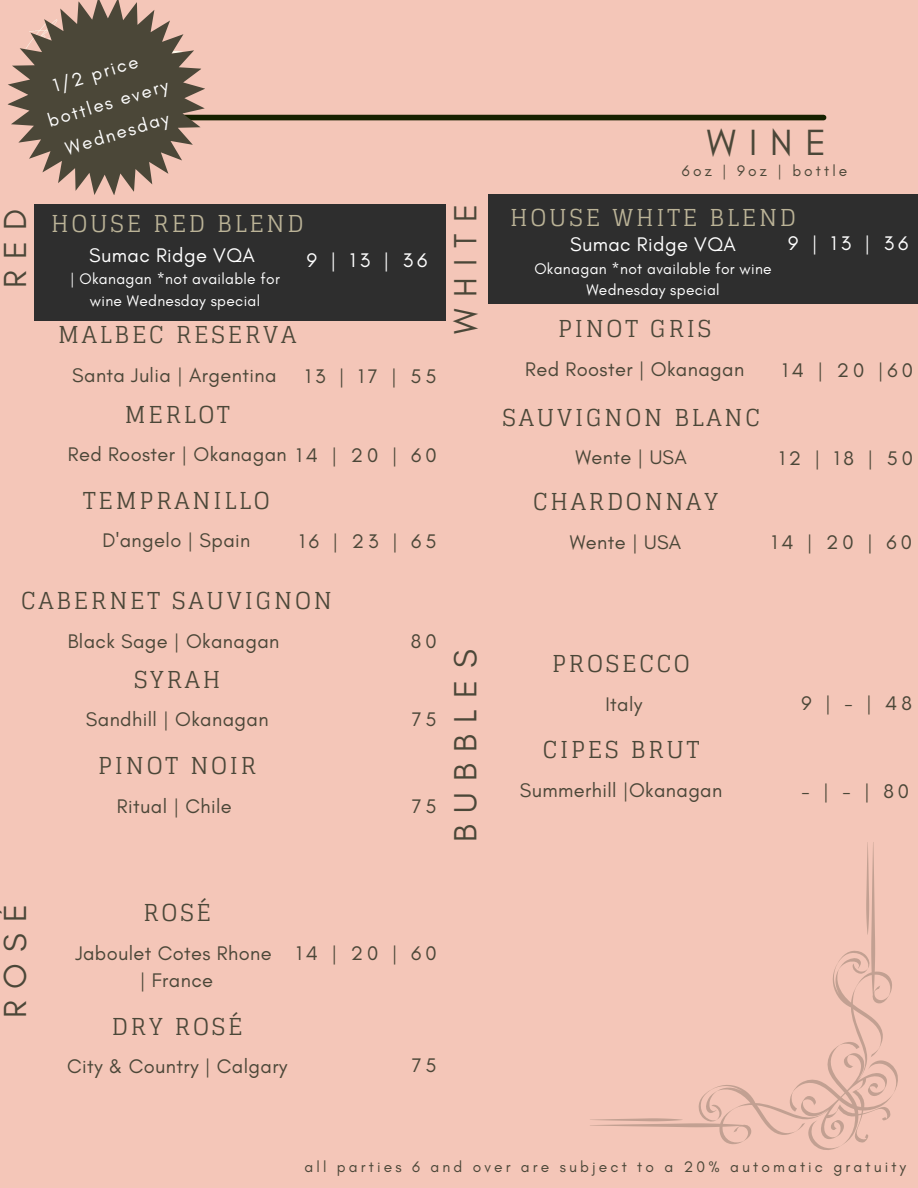
<style>
.page{position:relative;width:918px;height:1188px;background:#f4c6b8}
.page>*{position:absolute;margin:0;border:0;box-sizing:border-box;transform-origin:0 0}
.t1{font:37.2px "Glacial Indifference";color:#4b4738}
.t2{font:32.7px "Glacial Indifference";letter-spacing:.35em;color:#4b4738}
.t3{font:32.55px "Glacial Indifference";letter-spacing:.35em;color:#4b4738}
.t4{font:23.4px "Glegoo";letter-spacing:.12em;color:#4b4738}
.t5{font:23.4px "Glegoo";letter-spacing:.12em;color:#bbb397}
.t6{font:20.1px/27px "Glacial Indifference";letter-spacing:.02em;color:#4b4738;text-align:center}
.t7{font:20.1px "Glacial Indifference";letter-spacing:.02em;color:#fff}
.t8{font:18.75px/31.5px "Glacial Indifference";color:#fff;text-align:center}
.t9{font:15.6px/21.3px "Glacial Indifference";letter-spacing:.02em;color:#fff;text-align:center}
.t10{font:15.6px "Glacial Indifference";letter-spacing:.2em;color:#4b4738}
</style>
<div class="page">
<div style="left:95px;top:115px;width:729px;height:5px;background:#172100"></div>
<div style="left:34px;top:204px;width:412px;height:117px;background:#2e2e2e"></div>
<svg style="left:7px;top:0;width:214px;height:195px;fill:#4b4738"></svg>
<svg style="left:590px;top:842px;width:308px;height:308px"></svg>
<svg style="left:590px;top:1118px;width:93px;height:3px"></svg>
<svg style="left:866px;top:842px;width:3px;height:93px"></svg>
<div style="left:488px;top:194px;width:430px;height:109px;background:#2e2e2e"></div>
<p class="t8" style="left:35px;top:76px;width:126px;rotate:-17deg">1/2 price bottles every<br>Wednesday</p>
<h3 class="t3" style="left:-5px;top:288px;width:81px;rotate:-90deg">RED</h3>
<p class="t5" style="left:51px;top:210px;width:254px">HOUSE RED BLEND</p>
<p class="t7" style="left:89px;top:243px;width:167px">Sumac Ridge VQA</p>
<p class="t9" style="left:70px;top:268px;width:211px">| Okanagan *not available for wine Wednesday special</p>
<p class="t7" style="left:307px;top:248px;width:122px">9|13|36</p>
<p class="t4" style="left:58px;top:321px;width:240px">MALBEC RESERVA</p>
<p class="t6" style="left:72px;top:361px;width:206px">Santa Julia | Argentina</p>
<p class="t6" style="left:305px;top:363px;width:133px">13|17|55</p>
<p class="t4" style="left:125px;top:401px;width:107px">MERLOT</p>
<p class="t6" style="left:68px;top:441px;width:370px">Red Rooster | Okanagan 1 4 | 2 0 | 6 0</p>
<p class="t4" style="left:83px;top:487px;width:188px">TEMPRANILLO</p>
<p class="t6" style="left:103px;top:527px;width:149px">D'angelo | Spain</p>
<p class="t6" style="left:299px;top:528px;width:139px">16|23|65</p>
<p class="t4" style="left:21px;top:588px;width:312px">CABERNET SAUVIGNON</p>
<p class="t6" style="left:68px;top:628px;width:213px">Black Sage | Okanagan</p>
<p class="t6" style="left:411px;top:628px;width:27px">80</p>
<p class="t4" style="left:134px;top:666px;width:88px">SYRAH</p>
<p class="t6" style="left:86px;top:706px;width:184px">Sandhill | Okanagan</p>
<p class="t6" style="left:412px;top:706px;width:26px">75</p>
<p class="t4" style="left:98px;top:752px;width:160px">PINOT NOIR</p>
<p class="t6" style="left:117px;top:792px;width:116px">Ritual | Chile</p>
<p class="t6" style="left:412px;top:792px;width:26px">75</p>
<h2 class="t2" style="left:445px;top:334px;width:132px;rotate:-90deg">WHITE</h2>
<h2 class="t2" style="left:445px;top:842px;width:194px;rotate:-90deg">BUBBLES</h2>
<h3 class="t3" style="left:-5px;top:1018px;width:116px;rotate:-90deg">ROSÉ</h3>
<p class="t4" style="left:143px;top:899px;width:69px">ROSÉ</p>
<p class="t6" style="left:75px;top:940px;width:198px">Jaboulet Cotes Rhone | France</p>
<p class="t6" style="left:296px;top:940px;width:142px">14|20|60</p>
<p class="t4" style="left:112px;top:1013px;width:132px">DRY ROSÉ</p>
<p class="t6" style="left:67px;top:1053px;width:222px">City &amp; Country | Calgary</p>
<p class="t6" style="left:412px;top:1051px;width:26px">75</p>
<h1 class="t1" style="left:707px;top:120px;width:121px">WINE</h1>
<p class="t10" style="left:682px;top:162px;width:167px">6oz | 9oz | bottle</p>
<p class="t5" style="left:510px;top:204px;width:287px">HOUSE WHITE BLEND</p>
<p class="t7" style="left:570px;top:232px;width:167px">Sumac Ridge VQA</p>
<p class="t9" style="left:534px;top:258px;width:239px">Okanagan *not available for wine<br>Wednesday special</p>
<p class="t7" style="left:788px;top:231px;width:122px">9|13|36</p>
<p class="t4" style="left:558px;top:315px;width:155px">PINOT GRIS</p>
<p class="t6" style="left:525px;top:355px;width:221px">Red Rooster | Okanagan</p>
<p class="t6" style="left:782px;top:356px;width:132px">14 | 20 |60</p>
<p class="t4" style="left:503px;top:404px;width:259px">SAUVIGNON BLANC</p>
<p class="t6" style="left:575px;top:444px;width:113px">Wente | USA</p>
<p class="t6" style="left:779px;top:445px;width:136px">12|18|50</p>
<p class="t4" style="left:533px;top:488px;width:186px">CHARDONNAY</p>
<p class="t6" style="left:570px;top:528px;width:113px">Wente | USA</p>
<p class="t6" style="left:772px;top:528px;width:142px">14|20|60</p>
<p class="t4" style="left:552px;top:650px;width:139px">PROSECCO</p>
<p class="t6" style="left:606px;top:690px;width:38px">Italy</p>
<p class="t6" style="left:801px;top:690px;width:112px">9|-|48</p>
<p class="t4" style="left:543px;top:736px;width:158px">CIPES BRUT</p>
<p class="t6" style="left:520px;top:776px;width:204px">Summerhill |Okanagan</p>
<p class="t6" style="left:802px;top:777px;width:109px">-|-|80</p>
<p class="t10" style="left:305px;top:1157px;width:603px">all parties 6 and over are subject to a 20% automatic gratuity</p>
</div>
